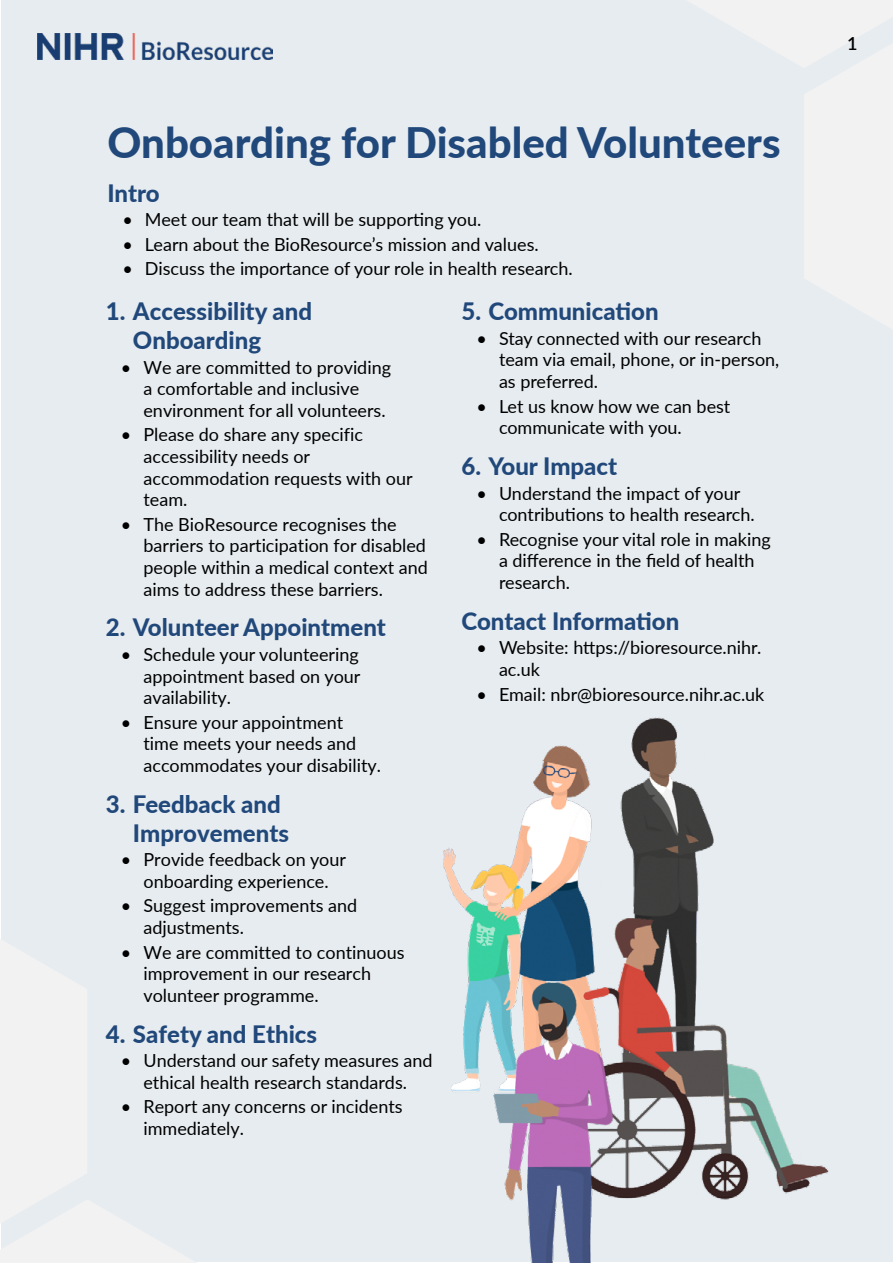
<style>
.page{position:relative;width:893px;height:1263px;background:#fff}
.page>*{position:absolute;margin:0;border:0;box-sizing:border-box;transform-origin:0 0}
.Heading{font:800 42px "Lato";color:#21487a}
.Subheading{font:800 24px/28.8px "Lato";color:#21487a}
.t1{font:18px/21.6px "Lato";color:#000}
.t2{font:600 18px "Lato";color:#000}
</style>
<div class="page">
<div style="left:1px;top:1px;width:891px;height:1261px;background:#e7ecf0"></div>
<svg style="left:644px;top:0;width:249px;height:371px"></svg>
<svg style="left:0;top:939px;width:196px;height:324px"></svg>
<img style="left:38px;top:34px;width:235px;height:25px">
<img style="left:443px;top:717px;width:386px;height:546px">
<h1 class="Heading" style="left:107px;top:112px;width:675px">Onboarding for Disabled Volunteers</h1>
<h2 class="Subheading" style="left:107px;top:177px;width:54px">Intro</h2>
<p class="t1" style="left:122px;top:208px;width:360px">• Meet our team that will be supporting you.</p>
<p class="t1" style="left:122px;top:233px;width:418px">• Learn about the BioResource’s mission and values.</p>
<p class="t1" style="left:122px;top:257px;width:452px">• Discuss the importance of your role in health research.</p>
<p class="Subheading" style="left:133px;top:296px;width:181px;text-indent:-27px">1. Accessibility and<br>Onboarding</p>
<p class="t1" style="left:143px;top:355px;width:249px;text-indent:-22px">• We are committed to providing a comfortable and inclusive environment for all volunteers.</p>
<p class="t1" style="left:143px;top:423px;width:271px;text-indent:-22px">• Please do share any specific accessibility needs or accommodation requests with our team.</p>
<p class="t1" style="left:143px;top:513px;width:286px;text-indent:-22px">• The BioResource recognises the barriers to participation for disabled people within a medical context and aims to address these barriers.</p>
<p class="Subheading" style="left:106px;top:612px;width:282px">2. Volunteer Appointment</p>
<p class="t1" style="left:143px;top:643px;width:219px;text-align:justify;text-indent:-22px">• Schedule your volunteering appointment based on your availability.</p>
<p class="t1" style="left:143px;top:711px;width:239px;text-indent:-22px">• Ensure your appointment time meets your needs and accommodates your disability.</p>
<p class="Subheading" style="left:133px;top:788px;width:158px;text-indent:-27px">3. Feedback and<br>Improvements</p>
<p class="t1" style="left:121px;top:848px;width:227px;text-align:center">• Provide feedback on your onboarding experience.</p>
<p class="t1" style="left:143px;top:894px;width:215px;text-indent:-22px">• Suggest improvements and adjustments.</p>
<p class="t1" style="left:143px;top:940px;width:263px;text-indent:-22px">• We are committed to continuous improvement in our research volunteer programme.</p>
<p class="Subheading" style="left:106px;top:1018px;width:213px">4. Safety and Ethics</p>
<p class="t1" style="left:121px;top:1049px;width:313px;text-align:center">• Understand our safety measures and ethical health research standards.</p>
<p class="t1" style="left:143px;top:1095px;width:261px;text-indent:-23px">• Report any concerns or incidents immediately.</p>
<p class="Subheading" style="left:461px;top:296px;width:199px">5. Communication</p>
<p class="t1" style="left:499px;top:327px;width:282px;text-indent:-22px">• Stay connected with our research team via email, phone, or in-person, as preferred.</p>
<p class="t1" style="left:499px;top:394px;width:233px;text-indent:-22px">• Let us know how we can best communicate with you.</p>
<p class="Subheading" style="left:461px;top:451px;width:157px">6. Your Impact</p>
<p class="t1" style="left:499px;top:481px;width:257px;text-indent:-22px">• Understand the impact of your contributions to health research.</p>
<p class="t1" style="left:499px;top:528px;width:273px;text-indent:-22px">• Recognise your vital role in making a difference in the field of health research.</p>
<h2 class="Subheading" style="left:461px;top:605px;width:219px">Contact Information</h2>
<p class="t1" style="left:499px;top:636px;width:264px;text-indent:-22px">• Website: https://bioresource.nihr. ac.uk</p>
<p class="t1" style="left:476px;top:682px;width:289px">• Email: nbr@bioresource.nihr.ac.uk</p>
<p class="t2" style="left:847px;top:30px;width:12px">1</p>
</div>
